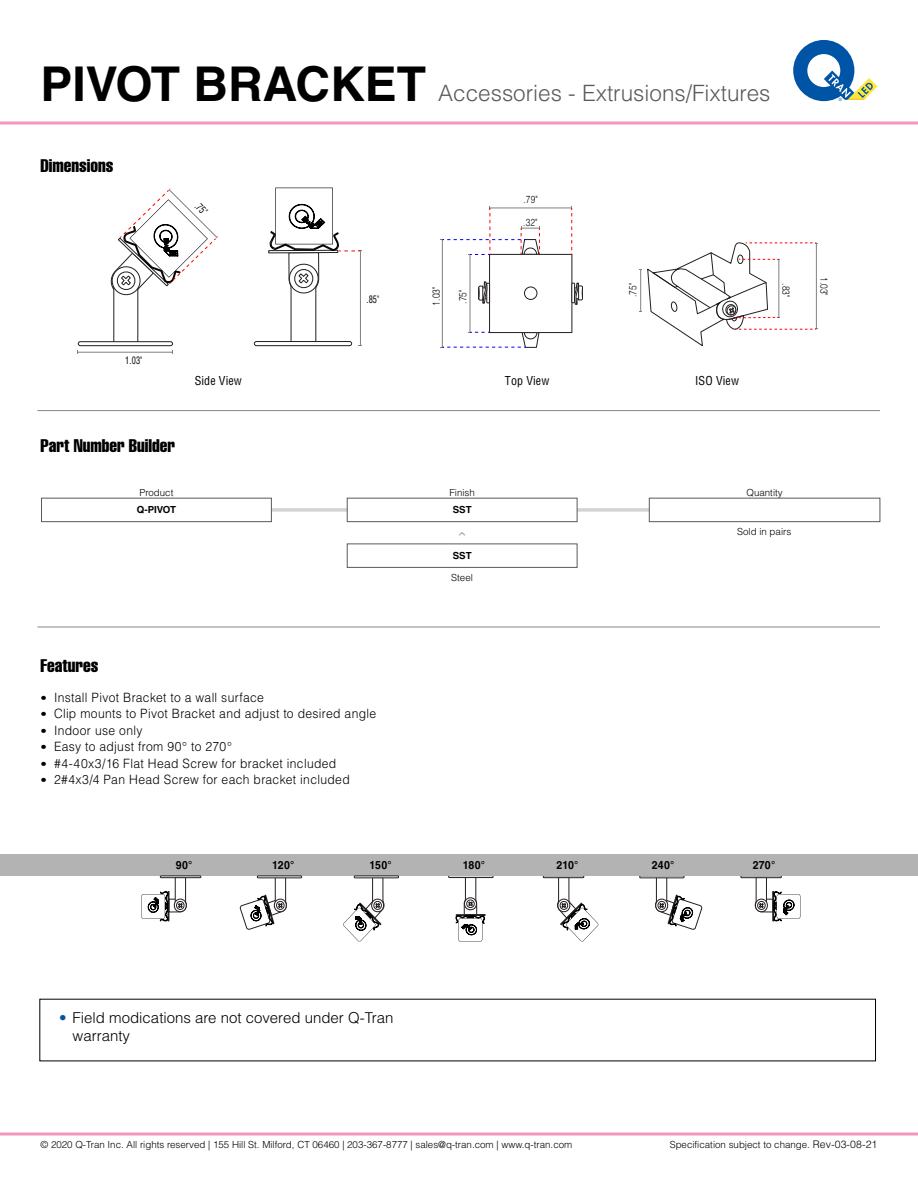
<style>
.page{position:relative;width:918px;height:1188px;background:#fff}
.page>*{position:absolute;margin:0;border:0;box-sizing:border-box;transform-origin:0 0}
.t1{font:700 48px "Helvetica LT Pro";color:#000}
.t2{font:300 22.5px "Helvetica LT Pro";color:#5a5a5a}
.t3{font:extra-condensed 18px "Helvetica LT Pro";color:#000}
.t4{font:300 15px/18px "Helvetica LT Pro";color:#000}
.t5{font:300 12.9px "Helvetica LT Pro";letter-spacing:.025em;color:#000;scale:.95 1}
.t6{font:condensed 12px "Helvetica LT Pro";letter-spacing:.01em;color:#000}
.t7{font:700 11.4px "Helvetica LT Pro";letter-spacing:.02em;color:#000;scale:.93 1}
.t8{font:300 10.2px/22.4px "Helvetica LT Pro";letter-spacing:.01em;color:#000;scale:.82 1}
.t9{font:condensed 10.2px "Helvetica LT Pro";color:#000;scale:.82 1}
.t10{font:300 9.75px "Helvetica LT Pro";color:#000}
.t11{font:700 9.75px "Helvetica LT Pro";color:#000}
.s1{font-size:11.55px}
.s2{color:#0054a6}
.s3{font-size:10.5px}
</style>
<div class="page">
<svg style="left:0;top:1132px;width:918px;height:4px"></svg>
<hr style="left:0;top:122px;width:918px;height:2px;background:#f495be">
<svg style="left:793px;top:40px;width:85px;height:61px"></svg>
<hr style="left:37px;top:410px;width:843px;height:1px;background:#888">
<hr style="left:37px;top:627px;width:843px;height:1px;background:#888">
<hr style="left:98px;top:508px;width:678px;height:3px;background:#d2d4d4">
<svg style="left:41px;top:498px;width:231px;height:24px"></svg>
<svg style="left:347px;top:498px;width:230px;height:24px"></svg>
<svg style="left:347px;top:544px;width:230px;height:24px"></svg>
<svg style="left:649px;top:498px;width:231px;height:24px"></svg>
<svg style="left:459px;top:532px;width:6px;height:4px"></svg>
<svg style="left:639px;top:243px;width:179px;height:103px"></svg>
<div style="left:489px;top:254px;width:83px;height:79px;border:1px solid #231f20"></div>
<div style="left:487px;top:283px;width:3px;height:20px;border:1px solid #231f20"></div>
<svg style="left:478px;top:281px;width:10px;height:23px"></svg>
<div style="left:572px;top:283px;width:3px;height:20px;border:1px solid #231f20"></div>
<svg style="left:574px;top:283px;width:9px;height:22px"></svg>
<div style="left:524px;top:287px;width:13px;height:13px;border:1px solid #231f20;border-radius:50%"></div>
<hr style="left:442px;top:239px;width:1px;height:108px;background:#808080">
<hr style="left:470px;top:254px;width:1px;height:79px;background:#808080">
<hr style="left:489px;top:208px;width:83px;height:1px;background:#808080">
<svg style="left:571px;top:206px;width:1px;height:49px"></svg>
<svg style="left:441px;top:332px;width:99px;height:16px"></svg>
<svg style="left:441px;top:206px;width:99px;height:49px"></svg>
<div style="left:78px;top:341px;width:95px;height:5px;border:1px solid #231f20;border-radius:2px"></div>
<hr style="left:78px;top:352px;width:94px;height:1px;background:#808080">
<svg style="left:109px;top:188px;width:109px;height:155px"></svg>
<div style="left:268px;top:250px;width:70px;height:3px;border:1px solid #231f20"></div>
<div style="left:254px;top:341px;width:98px;height:5px;border:1px solid #231f20;border-radius:2px"></div>
<svg style="left:270px;top:188px;width:92px;height:159px"></svg>
<div style="left:543px;top:876px;width:41px;height:2px;border:1px solid #231f20"></div>
<svg style="left:556px;top:877px;width:42px;height:65px"></svg>
<div style="left:640px;top:876px;width:44px;height:2px;border:1px solid #231f20"></div>
<svg style="left:654px;top:877px;width:48px;height:53px"></svg>
<div style="left:741px;top:876px;width:41px;height:2px;border:1px solid #231f20"></div>
<svg style="left:754px;top:877px;width:47px;height:44px"></svg>
<div style="left:448px;top:875px;width:45px;height:3px;border:1px solid #231f20"></div>
<svg style="left:455px;top:877px;width:30px;height:65px"></svg>
<div style="left:0;top:855px;width:918px;height:21px;background:#b3b3b3"></div>
<div style="left:354px;top:876px;width:45px;height:2px;border:1px solid #231f20"></div>
<svg style="left:343px;top:877px;width:42px;height:65px"></svg>
<div style="left:257px;top:876px;width:45px;height:2px;border:1px solid #231f20"></div>
<svg style="left:240px;top:877px;width:48px;height:53px"></svg>
<div style="left:160px;top:876px;width:41px;height:2px;border:1px solid #231f20"></div>
<svg style="left:141px;top:877px;width:46px;height:44px"></svg>
<h1 class="t1" style="left:40px;top:55px;width:387px">PIVOT BRACKET</h1>
<h2 class="t2" style="left:438px;top:79px;width:334px">Accessories - Extrusions/Fixtures</h2>
<h3 class="t3" style="left:40px;top:154px;width:75px">Dimensions</h3>
<p class="t9" style="left:201px;top:199px;width:17px;rotate:45deg">.75"</p>
<p class="t8" style="left:523px;top:188px;width:19px">.79" .32"</p>
<p class="t9" style="left:125px;top:354px;width:22px">1.03"</p>
<p class="t9" style="left:367px;top:293px;width:17px">.85"</p>
<p class="t8" style="left:425px;top:306px;width:25px;rotate:-90deg">1.03"</p>
<p class="t8" style="left:452px;top:304px;width:19px;rotate:-90deg">.75"</p>
<p class="t8" style="left:622px;top:297px;width:19px;rotate:-90deg">.75"</p>
<p class="t6" style="left:195px;top:373px;width:49px">Side View</p>
<p class="t6" style="left:505px;top:373px;width:46px">Top View</p>
<p class="t6" style="left:695px;top:373px;width:45px">ISO View</p>
<h3 class="t3" style="left:40px;top:434px;width:136px">Part Number Builder</h3>
<p class="t8" style="left:797px;top:283px;width:19px;rotate:90deg">.83"</p>
<p class="t10" style="left:139px;top:486px;width:35px">Product</p>
<p class="t10" style="left:449px;top:486px;width:27px">Finish</p>
<p class="t11" style="left:137px;top:504px;width:41px">Q-PIVOT</p>
<p class="t11" style="left:453px;top:504px;width:20px">SST</p>
<p class="t11" style="left:453px;top:550px;width:20px">SST</p>
<p class="t10" style="left:451px;top:571px;width:23px">Steel</p>
<p class="t10" style="left:746px;top:486px;width:38px">Quantity</p>
<p class="t10" style="left:737px;top:526px;width:56px">Sold in pairs</p>
<p class="t8" style="left:835px;top:277px;width:25px;rotate:90deg">1.03"</p>
<h3 class="t3" style="left:40px;top:654px;width:59px">Features</h3>
<p class="t5" style="left:40px;top:689px;width:237px"><span class="s1">•</span> Install Pivot Bracket to a wall surface</p>
<p class="t5" style="left:40px;top:706px;width:355px"><span class="s1">•</span> Clip mounts to Pivot Bracket and adjust to desired angle</p>
<p class="t5" style="left:40px;top:722px;width:109px"><span class="s1">•</span> Indoor use only</p>
<p class="t5" style="left:40px;top:739px;width:203px"><span class="s1">•</span> Easy to adjust from 90° to 270°</p>
<p class="t5" style="left:40px;top:755px;width:313px"><span class="s1">•</span> #4-40x3/16 Flat Head Screw for bracket included</p>
<p class="t5" style="left:40px;top:772px;width:327px"><span class="s1">•</span> 2#4x3/4 Pan Head Screw for each bracket included</p>
<p class="t7" style="left:176px;top:859px;width:19px">90°</p>
<p class="t7" style="left:272px;top:859px;width:25px">120°</p>
<p class="t7" style="left:369px;top:859px;width:25px">150°</p>
<p class="t7" style="left:463px;top:859px;width:25px">180°</p>
<p class="t7" style="left:557px;top:859px;width:25px">210°</p>
<p class="t7" style="left:652px;top:859px;width:26px">240°</p>
<p class="t7" style="left:753px;top:859px;width:26px">270°</p>
<p class="t4" style="left:73px;top:1009px;width:322px;text-indent:-14px"><span class="s2">•</span> Field modications are not covered under Q-Tran warranty</p>
<p class="t10" style="left:40px;top:1138px;width:533px">© 2020 Q-Tran Inc. All rights reserved | 155 Hill St. Milford, CT 06460 | 203-367-8777 | sales@q-tran.com | www.q-tran.com</p>
<p class="t10" style="left:670px;top:1138px;width:209px">Specification subject to change. <span class="s3">Rev-03-08-21</span></p>
</div>
